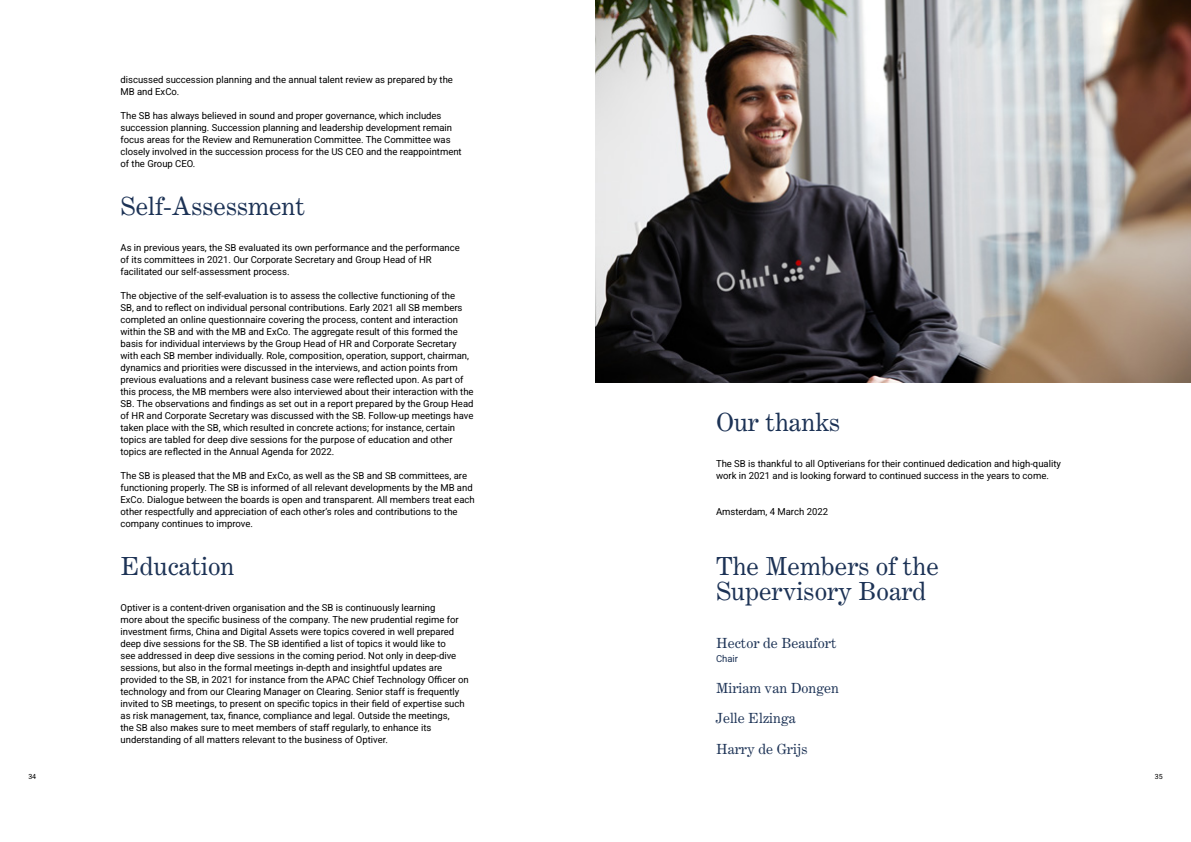
<style>
.page{position:relative;width:1191px;height:842px;background:#fff}
.page>*{position:absolute;margin:0;border:0;box-sizing:border-box;transform-origin:0 0}
.t1{font:25px/25px "Century Expanded LT Std";color:#1c3255}
.t2{font:14px "Century Expanded LT Std";color:#1c3255}
.t3{font:9.5px/12px "Roboto";color:#000}
.t4{font:9.5px "Roboto";color:#1c3255}
.t5{font:7px "Roboto";color:#000}
</style>
<div class="page">
<img style="left:595px;top:0;width:596px;height:382px">
<p class="t3" style="left:120px;top:73px;width:334px">discussed succession planning and the annual talent review as prepared by the<br>MB and ExCo.</p>
<p class="t3" style="left:120px;top:109px;width:343px">The SB has always believed in sound and proper governance, which includes succession planning. Succession planning and leadership development remain focus areas for the Review and Remuneration Committee. The Committee was closely involved in the succession process for the US CEO and the reappointment of the Group CEO.</p>
<h1 class="t1" style="left:120px;top:193px;width:186px">Self-Assessment</h1>
<p class="t3" style="left:120px;top:241px;width:341px">As in previous years, the SB evaluated its own performance and the performance of its committees in 2021. Our Corporate Secretary and Group Head of HR facilitated our self-assessment process.</p>
<p class="t3" style="left:120px;top:289px;width:355px">The objective of the self-evaluation is to assess the collective functioning of the<br>SB, and to reflect on individual personal contributions. Early 2021 all SB members completed an online questionnaire covering the process, content and interaction within the SB and with the MB and ExCo. The aggregate result of this formed the basis for individual interviews by the Group Head of HR and Corporate Secretary with each SB member individually. Role, composition, operation, support, chairman, dynamics and priorities were discussed in the interviews, and action points from previous evaluations and a relevant business case were reflected upon. As part of this process, the MB members were also interviewed about their interaction with the SB. The observations and findings as set out in a report prepared by the Group Head of HR and Corporate Secretary was discussed with the SB. Follow-up meetings have taken place with the SB, which resulted in concrete actions; for instance, certain topics are tabled for deep dive sessions for the purpose of education and other topics are reflected in the Annual Agenda for 2022.</p>
<p class="t3" style="left:120px;top:469px;width:356px">The SB is pleased that the MB and ExCo, as well as the SB and SB committees, are functioning properly. The SB is informed of all relevant developments by the MB and ExCo. Dialogue between the boards is open and transparent. All members treat each other respectfully and appreciation of each other’s roles and contributions to the company continues to improve.</p>
<h1 class="t1" style="left:120px;top:553px;width:115px">Education</h1>
<p class="t3" style="left:120px;top:601px;width:350px">Optiver is a content-driven organisation and the SB is continuously learning<br>more about the specific business of the company. The new prudential regime for investment firms, China and Digital Assets were topics covered in well prepared deep dive sessions for the SB. The SB identified a list of topics it would like to<br>see addressed in deep dive sessions in the coming period. Not only in deep-dive sessions, but also in the formal meetings in-depth and insightful updates are provided to the SB, in 2021 for instance from the APAC Chief Technology Officer on technology and from our Clearing Manager on Clearing. Senior staff is frequently invited to SB meetings, to present on specific topics in their field of expertise such as risk management, tax, finance, compliance and legal. Outside the meetings,<br>the SB also makes sure to meet members of staff regularly, to enhance its understanding of all matters relevant to the business of Optiver.</p>
<h1 class="t1" style="left:716px;top:409px;width:126px">Our thanks</h1>
<p class="t3" style="left:716px;top:457px;width:346px">The SB is thankful to all Optiverians for their continued dedication and high-quality work in 2021 and is looking forward to continued success in the years to come.</p>
<p class="t3" style="left:716px;top:505px;width:113px">Amsterdam, 4 March 2022</p>
<h1 class="t1" style="left:716px;top:553px;width:224px">The Members of the<br>Supervisory Board</h1>
<h2 class="t2" style="left:716px;top:634px;width:122px">Hector de Beaufort</h2>
<p class="t4" style="left:716px;top:652px;width:24px">Chair</p>
<h2 class="t2" style="left:716px;top:679px;width:124px">Miriam van Dongen</h2>
<h2 class="t2" style="left:716px;top:710px;width:81px">Jelle Elzinga</h2>
<h2 class="t2" style="left:716px;top:741px;width:93px">Harry de Grijs</h2>
<p class="t5" style="left:28px;top:771px;width:9px">34</p>
<p class="t5" style="left:1154px;top:771px;width:9px">35</p>
</div>
